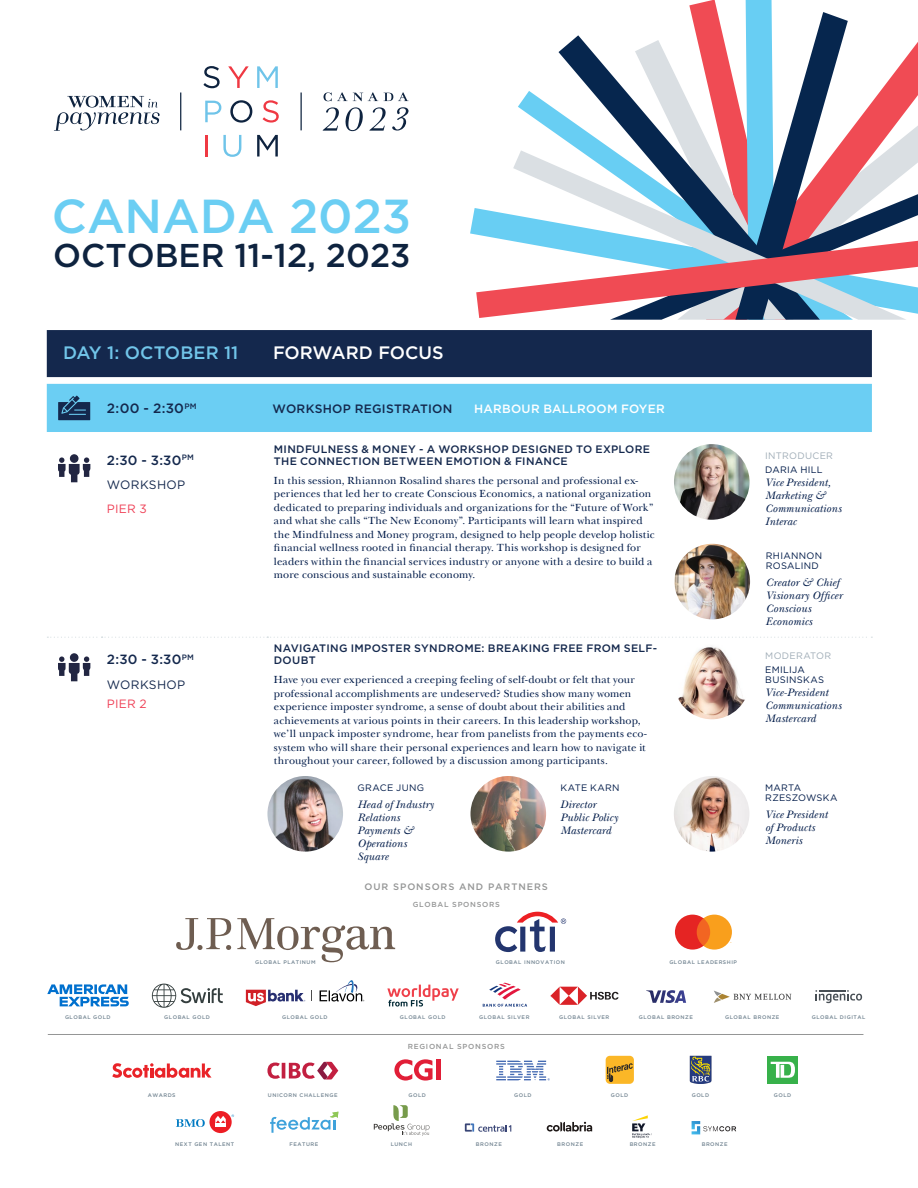
<style>
.page{position:relative;width:918px;height:1188px;background:#fff}
.page>*{position:absolute;margin:0;border:0;box-sizing:border-box;transform-origin:0 0}
.t1{font:500 47.7px "Gotham";color:#6bcef3}
.t2{font:500 33px "Gotham";color:#0e233f}
.t3{font:500 18px "Gotham HTF";color:#71c5e9}
.t4{font:500 18px "Gotham HTF";color:#fff}
.t5{font:500 13.5px "Gotham";color:#14284d}
.t6{font:500 13.35px "Gotham";letter-spacing:.015em;color:#14284d}
.t7{font:500 12.15px "Gotham";letter-spacing:.025em;color:#14284d}
.t8{font:12.15px "Gotham";letter-spacing:.025em;color:#14284d}
.t9{font:500 12px "Gotham HTF";letter-spacing:.02em;color:#fff}
.t10{font:12px "Gotham HTF";letter-spacing:.02em;color:#ef4056}
.t11{font:italic 11.25px/12.9px "New Baskerville LT";letter-spacing:.015em;color:#001b49}
.t12{font:10.8px/13.5px "New Baskerville LT";letter-spacing:.015em;color:#001b49}
.t13{font:500 10.8px/11.9px "Gotham";letter-spacing:.03em;color:#14284d}
.t14{font:9.3px/10.4px "Gotham";letter-spacing:.03em;color:#001b49}
.t15{font:500 9.3px "Gotham";letter-spacing:.1em;color:#959696}
.t16{font:9.3px "Gotham";letter-spacing:.035em;color:#a0adb7}
.t17{font:500 7.35px "Gotham";letter-spacing:.1em;color:#959696}
.t18{font:500 5.25px "Gotham";letter-spacing:.1em;color:#738592}
</style>
<div class="page">
<svg style="left:176px;top:918px;width:55px;height:32px"></svg>
<svg style="left:237px;top:918px;width:158px;height:44px"></svg>
<svg style="left:495px;top:912px;width:71px;height:40px"></svg>
<svg style="left:47px;top:984px;width:82px;height:22px"></svg>
<svg style="left:483px;top:983px;width:44px;height:24px"></svg>
<hr style="left:48px;top:1034px;width:815px;height:1px;background:#959696">
<svg style="left:320px;top:980px;width:44px;height:21px"></svg>
<svg style="left:246px;top:990px;width:59px;height:16px"></svg>
<svg style="left:152px;top:984px;width:71px;height:24px"></svg>
<svg style="left:646px;top:990px;width:40px;height:13px"></svg>
<svg style="left:714px;top:991px;width:77px;height:12px"></svg>
<svg style="left:550px;top:987px;width:68px;height:18px"></svg>
<svg style="left:675px;top:915px;width:57px;height:35px;background:#f17b43"></svg>
<svg style="left:387px;top:985px;width:72px;height:22px"></svg>
<svg style="left:815px;top:990px;width:47px;height:13px"></svg>
<svg style="left:112px;top:1063px;width:100px;height:15px"></svg>
<svg style="left:267px;top:1062px;width:71px;height:18px"></svg>
<div style="left:767px;top:1056px;width:31px;height:27px;background:#37b14a"></div>
<svg style="left:771px;top:1062px;width:24px;height:16px"></svg>
<svg style="left:394px;top:1059px;width:39px;height:22px"></svg>
<hr style="left:436px;top:1060px;width:4px;height:20px;background:#e11e37">
<svg style="left:496px;top:1061px;width:54px;height:19px"></svg>
<div style="left:606px;top:1056px;width:28px;height:28px;background:#fbb727;border-radius:4px"></div>
<svg style="left:607px;top:1063px;width:26px;height:19px"></svg>
<svg style="left:690px;top:1056px;width:21px;height:28px"></svg>
<svg style="left:270px;top:1112px;width:68px;height:21px"></svg>
<svg style="left:374px;top:1105px;width:55px;height:31px"></svg>
<div style="left:209px;top:1111px;width:23px;height:22px;background:#ed1d24;border-radius:50%"></div>
<svg style="left:176px;top:1119px;width:29px;height:8px"></svg>
<svg style="left:215px;top:1114px;width:19px;height:13px"></svg>
<svg style="left:632px;top:1115px;width:20px;height:23px"></svg>
<svg style="left:692px;top:1121px;width:44px;height:13px"></svg>
<svg style="left:547px;top:1122px;width:45px;height:10px"></svg>
<svg style="left:465px;top:1123px;width:46px;height:9px"></svg>
<hr style="left:180px;top:93px;width:1px;height:37px;background:#0e233f">
<hr style="left:301px;top:93px;width:1px;height:37px;background:#0e233f">
<svg style="left:203px;top:66px;width:17px;height:22px"></svg>
<svg style="left:228px;top:66px;width:21px;height:22px"></svg>
<svg style="left:257px;top:66px;width:21px;height:22px"></svg>
<svg style="left:205px;top:101px;width:16px;height:21px"></svg>
<svg style="left:230px;top:100px;width:22px;height:23px"></svg>
<svg style="left:263px;top:100px;width:16px;height:23px"></svg>
<hr style="left:205px;top:135px;width:3px;height:22px;background:#ef3943">
<svg style="left:223px;top:135px;width:18px;height:22px"></svg>
<svg style="left:257px;top:135px;width:21px;height:22px"></svg>
<svg style="left:54px;top:96px;width:106px;height:35px"></svg>
<svg style="left:324px;top:92px;width:54px;height:9px"></svg>
<svg style="left:384px;top:92px;width:25px;height:9px"></svg>
<svg style="left:323px;top:107px;width:16px;height:24px"></svg>
<svg style="left:345px;top:107px;width:18px;height:24px"></svg>
<svg style="left:369px;top:107px;width:17px;height:24px"></svg>
<svg style="left:392px;top:107px;width:17px;height:24px"></svg>
<svg style="left:476px;top:0;width:442px;height:320px"></svg>
<div style="left:47px;top:330px;width:825px;height:47px;background:#14284d"></div>
<svg style="left:47px;top:637px;width:825px;height:1px"></svg>
<div style="left:47px;top:384px;width:825px;height:48px;background:#6bcef3"></div>
<svg style="left:58px;top:457px;width:32px;height:25px"></svg>
<div style="left:70px;top:454px;width:9px;height:9px;background:#222642;border-radius:50%"></div>
<img style="left:674px;top:444px;width:76px;height:76px;border-radius:38px">
<svg style="left:58px;top:656px;width:32px;height:25px"></svg>
<div style="left:70px;top:653px;width:9px;height:9px;background:#222642;border-radius:50%"></div>
<img style="left:674px;top:644px;width:76px;height:75px;border-radius:38px">
<img style="left:267px;top:776px;width:76px;height:76px;border-radius:38px">
<img style="left:471px;top:776px;width:75px;height:76px;border-radius:38px">
<img style="left:674px;top:776px;width:75px;height:76px;border-radius:38px">
<img style="left:674px;top:544px;width:76px;height:75px;border-radius:38px">
<h1 class="t1" style="left:52px;top:185px;width:361px">CANADA 2023</h1>
<h2 class="t2" style="left:53px;top:234px;width:359px">OCTOBER 11-12, 2023</h2>
<h3 class="t3" style="left:63px;top:342px;width:177px">DAY 1: OCTOBER 11</h3>
<h3 class="t4" style="left:273px;top:342px;width:172px">FORWARD FOCUS</h3>
<p class="t5" style="left:107px;top:400px;width:91px">2:00 - 2:30<sup>PM</sup></p>
<p class="t7" style="left:273px;top:401px;width:181px">WORKSHOP REGISTRATION</p>
<p class="t9" style="left:474px;top:402px;width:192px">HARBOUR BALLROOM FOYER</p>
<p class="t6" style="left:107px;top:451px;width:89px">2:30 - 3:30<sup>PM</sup></p>
<p class="t8" style="left:107px;top:477px;width:80px">WORKSHOP</p>
<p class="t10" style="left:107px;top:502px;width:41px">PIER 3</p>
<p class="t6" style="left:107px;top:651px;width:89px">2:30 - 3:30<sup>PM</sup></p>
<p class="t8" style="left:107px;top:677px;width:80px">WORKSHOP</p>
<p class="t10" style="left:107px;top:697px;width:41px">PIER 2</p>
<p class="t13" style="left:274px;top:443px;width:378px">MINDFULNESS &amp; MONEY - A WORKSHOP DESIGNED TO EXPLORE<br>THE CONNECTION BETWEEN EMOTION &amp; FINANCE</p>
<p class="t12" style="left:274px;top:473px;width:382px">In this session, Rhiannon Rosalind shares the personal and professional ex&shy;periences that led her to create Conscious Economics, a national organization dedicated to preparing individuals and organizations for the “Future of Work” and what she calls “The New Economy”. Participants will learn what inspired the Mindfulness and Money program, designed to help people develop holistic financial wellness rooted in financial therapy. This workshop is designed for leaders within the financial services industry or anyone with a desire to build a more conscious and sustainable economy.</p>
<p class="t13" style="left:274px;top:642px;width:385px">NAVIGATING IMPOSTER SYNDROME: BREAKING FREE FROM SELF-<br>DOUBT</p>
<p class="t12" style="left:274px;top:673px;width:374px">Have you ever experienced a creeping feeling of self-doubt or felt that your professional accomplishments are undeserved? Studies show many women experience imposter syndrome, a sense of doubt about their abilities and achievements at various points in their careers. In this leadership workshop, we’ll unpack imposter syndrome, hear from panelists from the payments eco&shy;system who will share their personal experiences and learn how to navigate it throughout your career, followed by a discussion among participants.</p>
<p class="t14" style="left:358px;top:782px;width:68px">GRACE JUNG</p>
<p class="t11" style="left:358px;top:798px;width:78px">Head of Industry<br>Relations<br>Payments &amp;<br>Operations<br>Square</p>
<p class="t15" style="left:365px;top:881px;width:185px">OUR SPONSORS AND PARTNERS</p>
<p class="t17" style="left:413px;top:900px;width:89px">GLOBAL SPONSORS</p>
<p class="t14" style="left:561px;top:782px;width:61px">KATE KARN</p>
<p class="t11" style="left:561px;top:798px;width:59px">Director<br>Public Policy<br>Mastercard</p>
<p class="t18" style="left:255px;top:959px;width:62px">GLOBAL PLATINUM</p>
<p class="t18" style="left:496px;top:959px;width:71px">GLOBAL INNOVATION</p>
<p class="t18" style="left:669px;top:959px;width:69px">GLOBAL LEADERSHIP</p>
<p class="t16" style="left:765px;top:450px;width:69px">INTRODUCER</p>
<p class="t14" style="left:765px;top:465px;width:59px">DARIA HILL</p>
<p class="t11" style="left:765px;top:476px;width:78px">Vice President,<br>Marketing &amp;<br>Communications<br>Interac</p>
<p class="t14" style="left:766px;top:550px;width:58px">RHIANNON<br>ROSALIND</p>
<p class="t11" style="left:766px;top:576px;width:78px">Creator &amp; Chief<br>Visionary Officer<br>Conscious<br>Economics</p>
<p class="t16" style="left:765px;top:650px;width:68px">MODERATOR</p>
<p class="t14" style="left:765px;top:664px;width:60px">EMILIJA<br>BUSINSKAS</p>
<p class="t11" style="left:765px;top:686px;width:78px">Vice-President<br>Communications<br>Mastercard</p>
<p class="t14" style="left:765px;top:782px;width:74px">MARTA<br>RZESZOWSKA</p>
<p class="t11" style="left:765px;top:808px;width:64px">Vice President of Products<br>Moneris</p>
<p class="t18" style="left:400px;top:1013px;width:47px">GLOBAL GOLD</p>
<p class="t18" style="left:812px;top:1014px;width:55px">GLOBAL DIGITAL</p>
<p class="t18" style="left:65px;top:1014px;width:47px">GLOBAL GOLD</p>
<p class="t18" style="left:282px;top:1014px;width:47px">GLOBAL GOLD</p>
<p class="t18" style="left:479px;top:1014px;width:52px">GLOBAL SILVER</p>
<p class="t18" style="left:164px;top:1014px;width:47px">GLOBAL GOLD</p>
<p class="t18" style="left:559px;top:1014px;width:52px">GLOBAL SILVER</p>
<p class="t18" style="left:639px;top:1014px;width:56px">GLOBAL BRONZE</p>
<p class="t18" style="left:725px;top:1014px;width:56px">GLOBAL BRONZE</p>
<p class="t17" style="left:408px;top:1042px;width:99px">REGIONAL SPONSORS</p>
<p class="t18" style="left:148px;top:1092px;width:29px">AWARDS</p>
<p class="t18" style="left:268px;top:1092px;width:71px">UNICORN CHALLENGE</p>
<p class="t18" style="left:408px;top:1092px;width:19px">GOLD</p>
<p class="t18" style="left:514px;top:1092px;width:19px">GOLD</p>
<p class="t18" style="left:611px;top:1092px;width:19px">GOLD</p>
<p class="t18" style="left:692px;top:1092px;width:19px">GOLD</p>
<p class="t18" style="left:774px;top:1092px;width:19px">GOLD</p>
<p class="t18" style="left:175px;top:1141px;width:60px">NEXT GEN TALENT</p>
<p class="t18" style="left:290px;top:1141px;width:30px">FEATURE</p>
<p class="t18" style="left:391px;top:1141px;width:23px">LUNCH</p>
<p class="t18" style="left:476px;top:1141px;width:27px">BRONZE</p>
<p class="t18" style="left:557px;top:1141px;width:27px">BRONZE</p>
<p class="t18" style="left:630px;top:1141px;width:27px">BRONZE</p>
<p class="t18" style="left:702px;top:1141px;width:27px">BRONZE</p>
</div>
